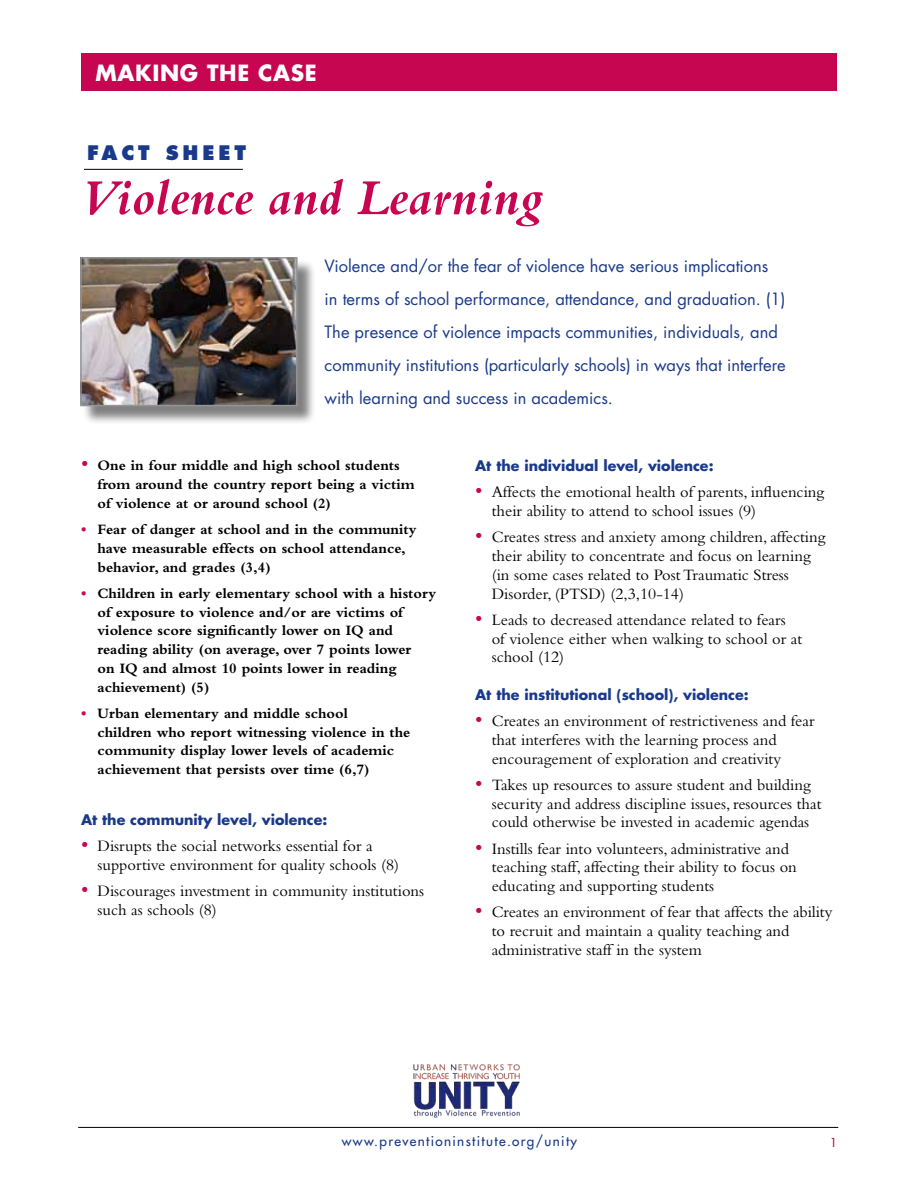
<style>
.page{position:relative;width:918px;height:1188px;background:#fff}
.page>*{position:absolute;margin:0;border:0;box-sizing:border-box;transform-origin:0 0}
.t1{font:italic 700 52.5px "Bembo";color:#c60651}
.t2{font:700 21.75px "Futura";letter-spacing:.13em;color:#fff}
.t3{font:800 19.5px "Futura";letter-spacing:.2em;color:#19398a}
.t4{font:16.5px/18.8px "Bembo";color:#000}
.t5{font:16.5px/33px "Futura";color:#19398a}
.t6{font:700 15px/18.8px "Bembo";color:#000}
.t7{font:700 14.25px "Futura";color:#19398a}
.t8{font:13.5px "Futura";letter-spacing:.1em;color:#19398a}
.t9{font:12px "Futura";color:#c60651}
.s1{font-weight:400;font-size:21px;color:#c60651}
.s2{color:#c60651}
.s3{font-size:21px;color:#c60651}
</style>
<div class="page">
<div style="left:81px;top:54px;width:756px;height:37px;background:#c60651"></div>
<div style="left:82px;top:259px;width:234px;height:166px;background:#000;opacity:.5"></div>
<img style="left:82px;top:259px;width:214px;height:145px">
<div style="left:80px;top:257px;width:218px;height:149px;border:1px solid #939598"></div>
<hr style="left:84px;top:169px;width:159px;height:1px;background:#000">
<img style="left:413px;top:1064px;width:107px;height:54px">
<hr style="left:78px;top:1127px;width:760px;height:1px;background:#000">
<h2 class="t2" style="left:96px;top:58px;width:223px">making the case</h2>
<p class="t3" style="left:87px;top:140px;width:161px">FACT SHEET</p>
<h1 class="t1" style="left:81px;top:169px;width:463px">Violence and Learning</h1>
<p class="t5" style="left:325px;top:250px;width:463px">Violence and/or the fear of violence have serious implications<br>in terms of school performance, attendance, and graduation. (1)<br>The presence of violence impacts communities, individuals, and community institutions (particularly schools) in ways that interfere with learning and success in academics.</p>
<p class="t6" style="left:98px;top:456px;width:319px;text-indent:-16px"><span class="s1">•</span> One in four middle and high school students from around the country report being a victim of violence at or around school (2)</p>
<p class="t6" style="left:98px;top:520px;width:321px;text-indent:-16px"><span class="s2">•</span> Fear of danger at school and in the community have measurable effects on school attendance, behavior, and grades (3,4)</p>
<p class="t6" style="left:98px;top:584px;width:340px;text-indent:-16px"><span class="s2">•</span> Children in early elementary school with a history of exposure to violence and/or are victims of violence score significantly lower on IQ and reading ability (on average, over 7 points lower<br>on IQ and almost 10 points lower in reading achievement) (5)</p>
<p class="t6" style="left:98px;top:704px;width:314px;text-indent:-16px"><span class="s2">•</span> Urban elementary and middle school<br>children who report witnessing violence in the community display lower levels of academic achievement that persists over time (6,7)</p>
<p class="t7" style="left:81px;top:810px;width:248px">At the community level, violence:</p>
<p class="t4" style="left:98px;top:837px;width:303px;text-indent:-16px"><span class="s3">•</span> Disrupts the social networks essential for a supportive environment for quality schools (8)</p>
<p class="t4" style="left:98px;top:882px;width:328px;text-indent:-16px"><span class="s3">•</span> Discourages investment in community institutions such as schools (8)</p>
<p class="t7" style="left:475px;top:456px;width:240px">At the individual level, violence:</p>
<p class="t4" style="left:492px;top:482px;width:334px;text-indent:-16px"><span class="s3">•</span> Affects the emotional health of parents, influencing their ability to attend to school issues (9)</p>
<p class="t4" style="left:492px;top:527px;width:335px;text-indent:-16px"><span class="s3">•</span> Creates stress and anxiety among children, affecting their ability to concentrate and focus on learning (in some cases related to PostTraumatic Stress Disorder, (PTSD) (2,3,10-14)</p>
<p class="t4" style="left:492px;top:610px;width:312px;text-indent:-16px"><span class="s3">•</span> Leads to decreased attendance related to fears of violence either when walking to school or at school (12)</p>
<p class="t7" style="left:475px;top:685px;width:275px">At the institutional (school), violence:</p>
<p class="t4" style="left:492px;top:711px;width:324px;text-indent:-16px"><span class="s3">•</span> Creates an environment of restrictiveness and fear that interferes with the learning process and encouragement of exploration and creativity</p>
<p class="t4" style="left:492px;top:775px;width:331px;text-indent:-16px"><span class="s3">•</span> Takes up resources to assure student and building security and address discipline issues, resources that could otherwise be invested in academic agendas</p>
<p class="t4" style="left:492px;top:839px;width:307px;text-indent:-16px"><span class="s3">•</span> Instills fear into volunteers, administrative and teaching staff, affecting their ability to focus on educating and supporting students</p>
<p class="t4" style="left:492px;top:902px;width:342px;text-indent:-17px"><span class="s3">•</span> Creates an environment of fear that affects the ability to recruit and maintain a quality teaching and administrative staff in the system</p>
<p class="t8" style="left:342px;top:1133px;width:237px">www.preventioninstitute.org/unity</p>
<p class="t9" style="left:830px;top:1135px;width:8px">1</p>
</div>
